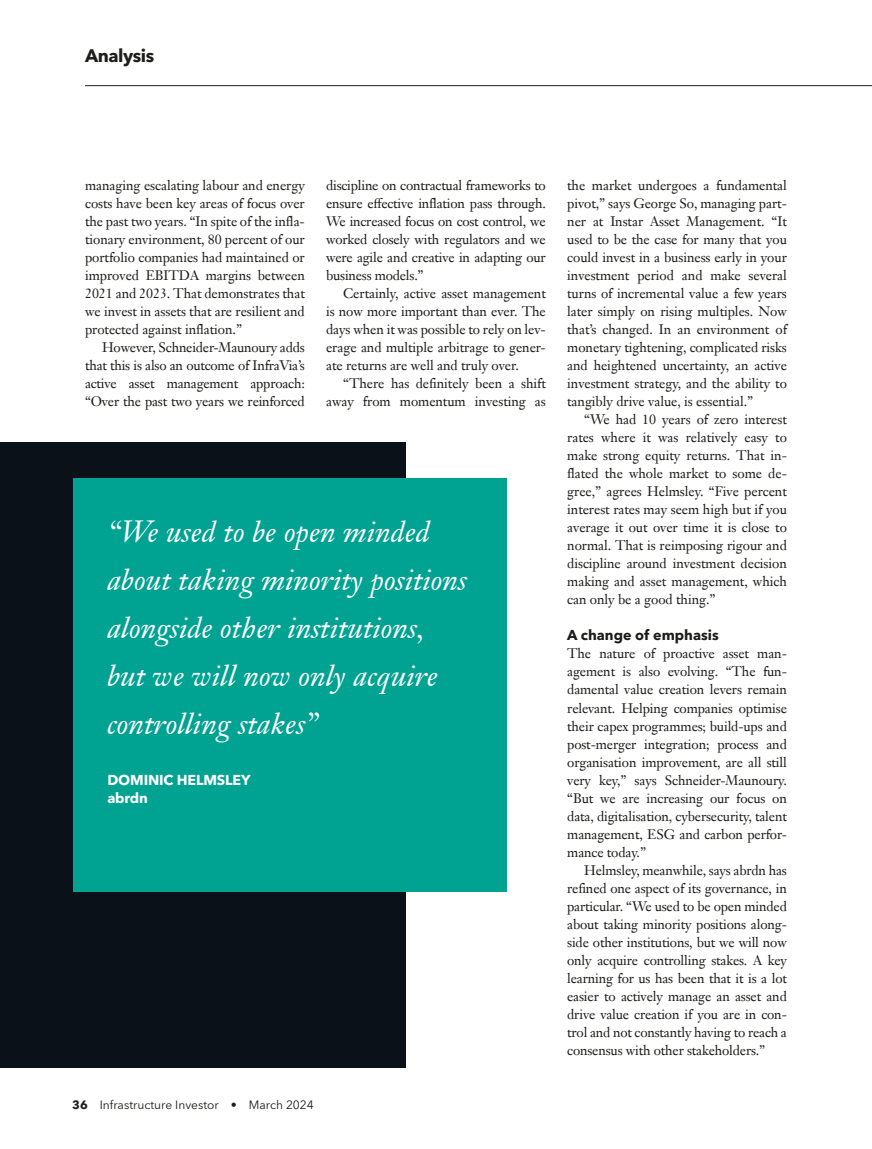
<style>
.page{position:relative;width:872px;height:1149px;background:#fff}
.page>*{position:absolute;margin:0;border:0;box-sizing:border-box;transform-origin:0 0}
.t1{font:italic 30px/48px "Janson Text LT Pro";color:#fff}
.t2{font:700 18px "Avenir Next LT Pro";letter-spacing:-.025em;color:#1d1d1b}
.t3{font:700 14.25px/18px "Avenir Next LT Pro";letter-spacing:-.01em;color:#fff}
.t4{font:700 14.25px "Avenir Next LT Pro";color:#1d1d1b}
.t5{font:13.5px/18px "Janson Text LT Pro";letter-spacing:-.005em;color:#1d1d1b;text-align:justify}
.t6{font:12px "Avenir Next LT Pro";color:#1d1d1b}
.s1{font-weight:700}
</style>
<div class="page">
<hr style="left:85px;top:85px;width:787px;height:1px;background:#1d1d1b">
<div style="left:0;top:442px;width:405px;height:624px;background:#0b1119"></div>
<div style="left:73px;top:478px;width:434px;height:413px;background:#00a292"></div>
<h2 class="t2" style="left:85px;top:45px;width:71px">Analysis</h2>
<p class="t5" style="left:85px;top:176px;width:221px">managing escalating labour and energy costs have been key areas of focus over the past two years. “In spite of the infla&shy;tionary environment, 80 percent of our portfolio companies had maintained or improved EBITDA margins between 2021 and 2023. That demonstrates that we invest in assets that are resilient and protected against inflation.”</p>
<p class="t5" style="left:85px;top:338px;width:221px;text-indent:17px">However, Schneider-Maunoury adds that this is also an outcome of InfraVia’s active asset management approach: “Over the past two years we reinforced</p>
<p class="t5" style="left:326px;top:176px;width:221px">discipline on contractual frameworks to ensure effective inflation pass through.<br>We increased focus on cost control, we worked closely with regulators and we were agile and creative in adapting our business models.”</p>
<p class="t5" style="left:326px;top:284px;width:221px;text-indent:17px">Certainly, active asset management is now more important than ever. The days when it was possible to rely on lev&shy;erage and multiple arbitrage to gener&shy;ate returns are well and truly over.</p>
<p class="t5" style="left:326px;top:374px;width:221px;text-align:right">“There has definitely been a shift away from momentum investing as</p>
<h1 class="t1" style="left:107px;top:507px;width:361px">“We used to be open minded about taking minority positions alongside other institutions, but we will now only acquire controlling stakes”</h1>
<p class="t3" style="left:107px;top:770px;width:145px">DOMINIC HELMSLEY abrdn</p>
<p class="t6" style="left:72px;top:1097px;width:243px"><span class="s1">36</span> Infrastructure Investor • March 2024</p>
<p class="t5" style="left:567px;top:176px;width:221px">the market undergoes a fundamental pivot,” says George So, managing part&shy;ner at Instar Asset Management. “It used to be the case for many that you could invest in a business early in your investment period and make several turns of incremental value a few years later simply on rising multiples. Now that’s changed. In an environment of monetary tightening, complicated risks and heightened uncertainty, an active investment strategy, and the ability to tangibly drive value, is essential.”</p>
<p class="t5" style="left:567px;top:410px;width:221px;text-indent:17px">“We had 10 years of zero interest rates where it was relatively easy to make strong equity returns. That in&shy;flated the whole market to some de&shy;gree,” agrees Helmsley. “Five percent interest rates may seem high but if you average it out over time it is close to normal. That is reimposing rigour and discipline around investment decision making and asset management, which can only be a good thing.”</p>
<p class="t4" style="left:567px;top:626px;width:153px">A change of emphasis</p>
<p class="t5" style="left:567px;top:644px;width:221px">The nature of proactive asset man&shy;agement is also evolving. “The fun&shy;damental value creation levers remain relevant. Helping companies optimise their capex programmes; build-ups and post-merger integration; process and organisation improvement, are all still very key,” says Schneider-Maunoury. “But we are increasing our focus on data, digitalisation, cybersecurity, talent management, ESG and carbon perfor&shy;mance today.”</p>
<p class="t5" style="left:567px;top:860px;width:221px;text-indent:17px">Helmsley, meanwhile, says abrdn has refined one aspect of its governance, in particular. “We used to be open minded about taking minority positions along&shy;side other institutions, but we will now only acquire controlling stakes. A key learning for us has been that it is a lot easier to actively manage an asset and drive value creation if you are in con&shy;trol and not constantly having to reach a consensus with other stakeholders.”</p>
</div>
